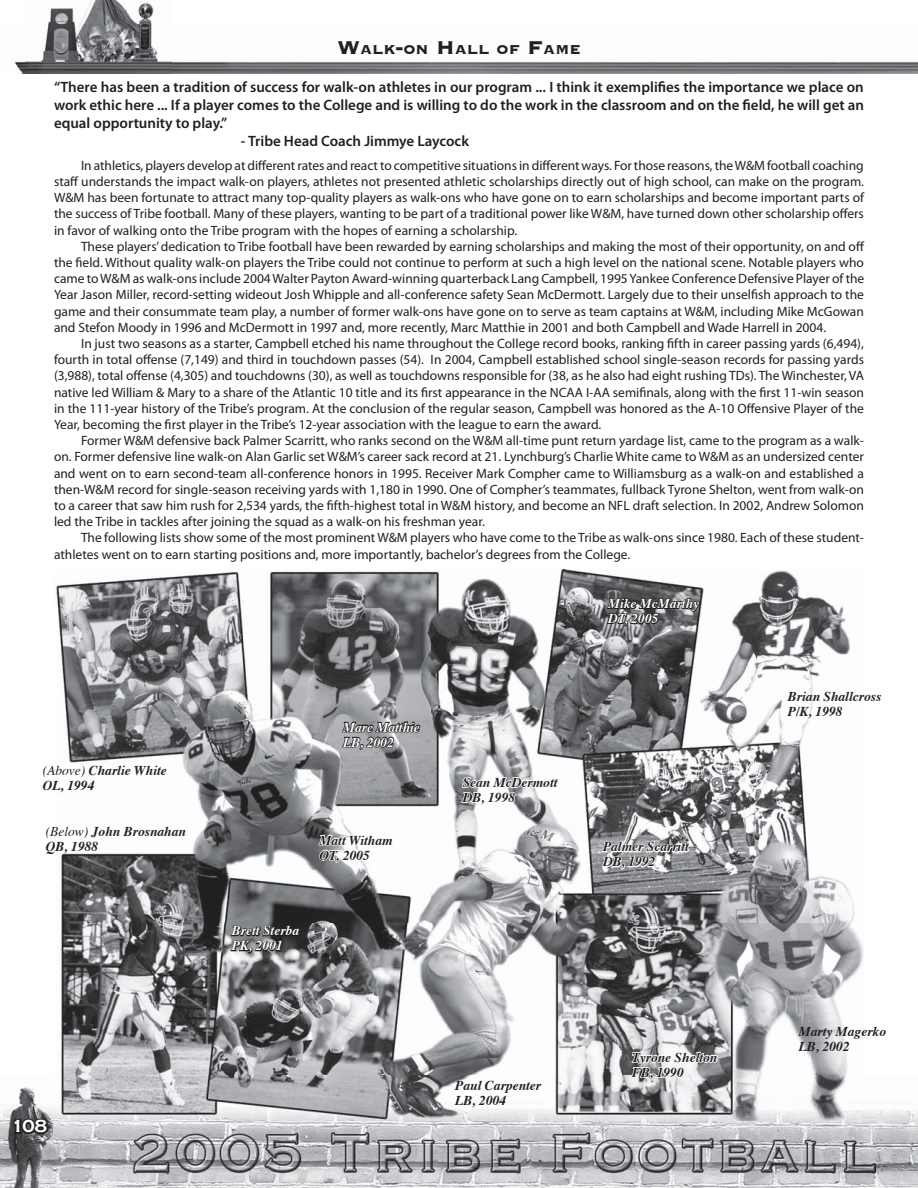
<style>
.page{position:relative;width:918px;height:1188px;background:#fff}
.page>*{position:absolute;margin:0;border:0;box-sizing:border-box;transform-origin:0 0}
.t1{font:700 18px "Copperplate Gothic";color:#fff}
.t2{font:700 16.8px "Copperplate";color:#231f20}
.t3{font:600 15px/18px "Myriad Pro";color:#231f20;text-align:justify}
.t4{font:13.5px/16.2px "Myriad Pro";color:#231f20;text-align:justify}
.t5{font:italic 700 13.5px/15px "Times";color:#231f20}
.t6{font:italic 700 13.5px/15px "Times";color:#fff}
.s1{font-size:24px}
.s2{font-weight:400}
</style>
<div class="page">
<img style="left:0;top:1087px;width:54px;height:101px">
<img style="left:810px;top:1110px;width:108px;height:78px">
<img style="left:54px;top:1120px;width:756px;height:68px">
<img style="left:48px;top:0;width:106px;height:24px">
<img style="left:13px;top:24px;width:905px;height:50px">
<svg style="left:12px;top:1116px;width:38px;height:20px"></svg>
<img style="left:54px;top:570px;width:810px;height:550px">
<svg style="left:318px;top:826px;width:76px;height:38px"></svg>
<svg style="left:461px;top:768px;width:98px;height:44px"></svg>
<svg style="left:341px;top:713px;width:80px;height:44px;background:#808083"></svg>
<svg style="left:601px;top:835px;width:90px;height:41px"></svg>
<svg style="left:630px;top:1051px;width:89px;height:36px"></svg>
<svg style="left:230px;top:918px;width:71px;height:44px;background:#656466"></svg>
<svg style="left:606px;top:589px;width:95px;height:39px;background:#5b5a5c"></svg>
<p class="t2" style="left:337px;top:39px;width:245px"><span class="s1">W</span>ALK<span class="s1">-</span>ON <span class="s1">H</span>ALL OF <span class="s1">F</span>AME</p>
<p class="t3" style="left:54px;top:78px;width:812px">“There has been a tradition of success for walk-on athletes in our program ... I think it exemplifies the importance we place on work ethic here ... If a player comes to the College and is willing to do the work in the classroom and on the field, he will get an equal opportunity to play.”</p>
<p class="t3" style="left:241px;top:132px;width:230px">- Tribe Head Coach Jimmye Laycock</p>
<p class="t4" style="left:54px;top:158px;width:812px;text-indent:27px">In athletics, players develop at different rates and react to competitive situations in different ways. For those reasons, the W&amp;M football coaching staff understands the impact walk-on players, athletes not presented athletic scholarships directly out of high school, can make on the program.<br>W&amp;M has been fortunate to attract many top-quality players as walk-ons who have gone on to earn scholarships and become important parts of the success of Tribe football. Many of these players, wanting to be part of a traditional power like W&amp;M, have turned down other scholarship offers in favor of walking onto the Tribe program with the hopes of earning a scholarship.</p>
<p class="t4" style="left:54px;top:239px;width:812px;text-indent:27px">These players’ dedication to Tribe football have been rewarded by earning scholarships and making the most of their opportunity, on and off the field. Without quality walk-on players the Tribe could not continue to perform at such a high level on the national scene. Notable players who came to W&amp;M as walk-ons include 2004 Walter Payton Award-winning quarterback Lang Campbell, 1995 Yankee Conference Defensive Player of the Year Jason Miller, record-setting wideout Josh Whipple and all-conference safety Sean McDermott. Largely due to their unselfish approach to the game and their consummate team play, a number of former walk-ons have gone on to serve as team captains at W&amp;M, including Mike McGowan and Stefon Moody in 1996 and McDermott in 1997 and, more recently, Marc Matthie in 2001 and both Campbell and Wade Harrell in 2004.</p>
<p class="t4" style="left:54px;top:336px;width:812px;text-indent:27px">In just two seasons as a starter, Campbell etched his name throughout the College record books, ranking fifth in career passing yards (6,494), fourth in total offense (7,149) and third in touchdown passes (54). In 2004, Campbell established school single-season records for passing yards (3,988), total offense (4,305) and touchdowns (30), as well as touchdowns responsible for (38, as he also had eight rushing TDs). The Winchester, VA native led William &amp; Mary to a share of the Atlantic 10 title and its first appearance in the NCAA I-AA semifinals, along with the first 11-win season in the 111-year history of the Tribe’s program. At the conclusion of the regular season, Campbell was honored as the A-10 Offensive Player of the Year, becoming the first player in the Tribe’s 12-year association with the league to earn the award.</p>
<p class="t4" style="left:54px;top:433px;width:812px;text-indent:27px">Former W&amp;M defensive back Palmer Scarritt, who ranks second on the W&amp;M all-time punt return yardage list, came to the program as a walk&shy;on. Former defensive line walk-on Alan Garlic set W&amp;M’s career sack record at 21. Lynchburg’s Charlie White came to W&amp;M as an undersized center and went on to earn second-team all-conference honors in 1995. Receiver Mark Compher came to Williamsburg as a walk-on and established a then-W&amp;M record for single-season receiving yards with 1,180 in 1990. One of Compher’s teammates, fullback Tyrone Shelton, went from walk-on to a career that saw him rush for 2,534 yards, the fifth-highest total in W&amp;M history, and become an NFL draft selection. In 2002, Andrew Solomon led the Tribe in tackles after joining the squad as a walk-on his freshman year.</p>
<p class="t4" style="left:54px;top:530px;width:812px;text-indent:27px">The following lists show some of the most prominent W&amp;M players who have come to the Tribe as walk-ons since 1980. Each of these student&shy;athletes went on to earn starting positions and, more importantly, bachelor’s degrees from the College.</p>
<p class="t5" style="left:43px;top:763px;width:126px"><span class="s2">(Above)</span> Charlie White<br>OL, 1994</p>
<p class="t5" style="left:46px;top:824px;width:142px"><span class="s2">(Below)</span> John Brosnahan<br>QB, 1988</p>
<h1 class="t1" style="left:11px;top:1117px;width:37px">108</h1>
<p class="t6" style="left:343px;top:720px;width:78px">Marc Matthie<br>LB, 2002</p>
<p class="t5" style="left:320px;top:833px;width:75px">Matt Witham<br>OT, 2005</p>
<p class="t6" style="left:232px;top:924px;width:69px">Brett Sterba<br>PK, 2001</p>
<p class="t5" style="left:463px;top:776px;width:96px">Sean McDermott<br>DB, 1998</p>
<p class="t5" style="left:455px;top:1079px;width:87px">Paul Carpenter<br>LB, 2004</p>
<p class="t6" style="left:608px;top:597px;width:93px">Mike McMarthy<br>DT, 2005</p>
<p class="t5" style="left:603px;top:840px;width:87px">Palmer Scarritt<br>DB, 1992</p>
<p class="t5" style="left:632px;top:1050px;width:87px">Tyrone Shelton<br>FB, 1990</p>
<p class="t5" style="left:788px;top:689px;width:95px">Brian Shallcross<br>P/K, 1998</p>
<p class="t5" style="left:799px;top:1025px;width:89px">Marty Magerko<br>LB, 2002</p>
</div>
